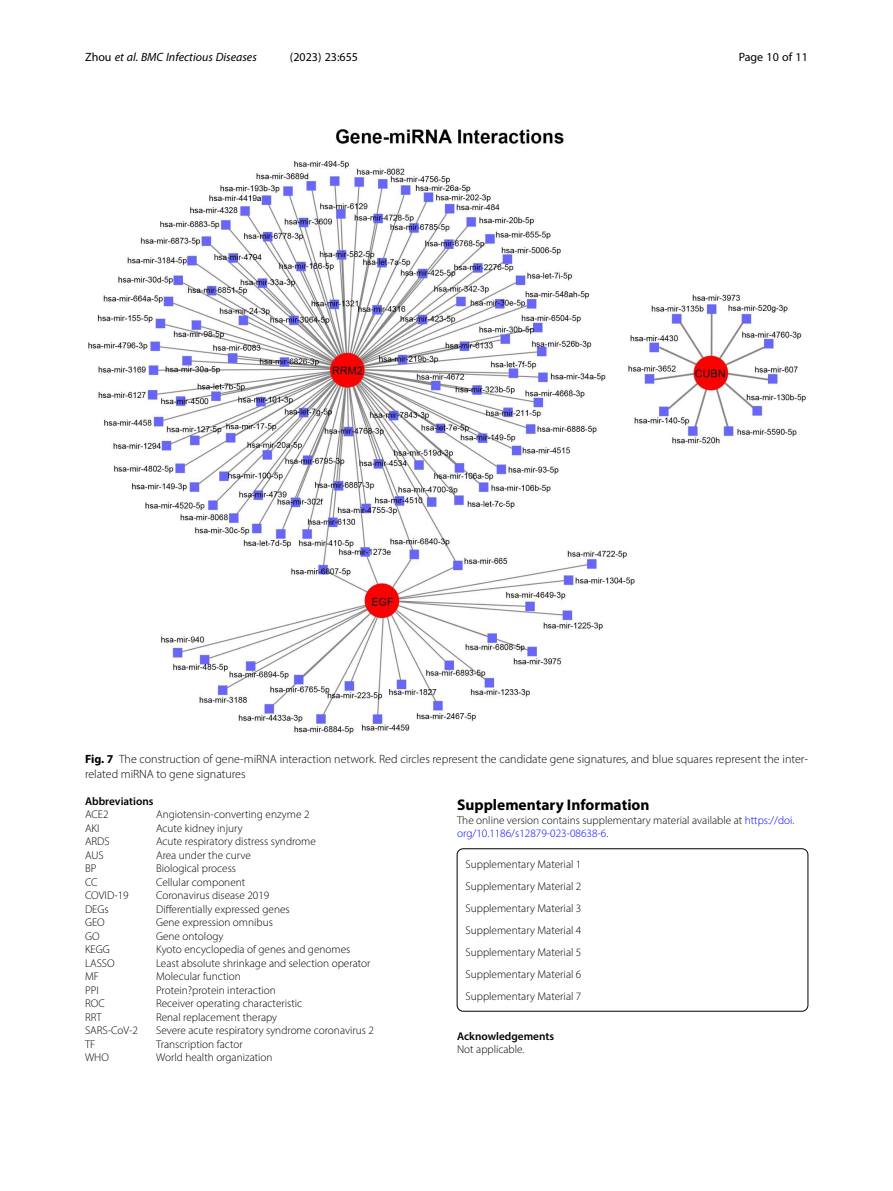
<style>
.page{position:relative;width:893px;height:1191px;background:#fff}
.page>*{position:absolute;margin:0;border:0;box-sizing:border-box;transform-origin:0 0}
.Head_1{font:700 15.45px "Myriad Pro";color:#000}
.Figure_Caption{font:300 12px/15px "Myriad Pro";color:#000}
.t1{font:italic 12px "Myriad Pro";color:#000}
.t2{font:12px "Myriad Pro";color:#000}
.Abbreviation_Para_1{font:300 11.25px "Myriad Pro";color:#000}
.Additional_File_Info{font:300 11.25px "Myriad Pro";color:#000}
.Article_Note_ESM{font:300 11.25px/13.5px "Myriad Pro";color:#000}
.Endmatter_Heading{font:600 11.25px "Myriad Pro";color:#000}
.Acknowledgements{font:300 11.25px "Myriad Pro";color:#000}
.Abbrevation_Heading{font:600 11.25px "Myriad Pro";color:#000}
.s1{font-style:normal}
.s2{font-weight:700}
.s3{color:#00f}
</style>
<div class="page">
<div style="left:457px;top:848px;width:351px;height:163px;border:1px solid #000;border-radius:6px"></div>
<img style="left:88px;top:129px;width:718px;height:605px">
<p class="t1" style="left:85px;top:50px;width:173px"><span class="s1">Zhou</span> et al. BMC Infectious Diseases</p>
<p class="t2" style="left:290px;top:50px;width:70px">(2023) 23:655</p>
<p class="t2" style="left:739px;top:50px;width:71px">Page 10 of 11</p>
<p class="Figure_Caption" style="left:85px;top:751px;width:724px"><span class="s2">Fig. 7</span> The construction of gene-miRNA interaction network. Red circles represent the candidate gene signatures, and blue squares represent the inter&shy;related miRNA to gene signatures</p>
<p class="Abbrevation_Heading" style="left:85px;top:793px;width:70px">Abbreviations</p>
<p class="Abbreviation_Para_1" style="left:85px;top:807px;width:25px">ACE2</p>
<p class="Abbreviation_Para_1" style="left:156px;top:807px;width:155px">Angiotensin-converting enzyme 2</p>
<p class="Abbreviation_Para_1" style="left:85px;top:821px;width:16px">AKI</p>
<p class="Abbreviation_Para_1" style="left:156px;top:821px;width:88px">Acute kidney injury</p>
<p class="Abbreviation_Para_1" style="left:85px;top:834px;width:26px">ARDS</p>
<p class="Abbreviation_Para_1" style="left:156px;top:834px;width:161px">Acute respiratory distress syndrome</p>
<p class="Abbreviation_Para_1" style="left:85px;top:848px;width:20px">AUS</p>
<p class="Abbreviation_Para_1" style="left:156px;top:848px;width:96px">Area under the curve</p>
<p class="Abbreviation_Para_1" style="left:85px;top:861px;width:13px">BP</p>
<p class="Abbreviation_Para_1" style="left:156px;top:861px;width:81px">Biological process</p>
<p class="Abbreviation_Para_1" style="left:85px;top:875px;width:14px">CC</p>
<p class="Abbreviation_Para_1" style="left:156px;top:875px;width:91px">Cellular component</p>
<p class="Abbreviation_Para_1" style="left:85px;top:888px;width:45px">COVID-19</p>
<p class="Abbreviation_Para_1" style="left:156px;top:888px;width:115px">Coronavirus disease 2019</p>
<p class="Abbreviation_Para_1" style="left:85px;top:902px;width:25px">DEGs</p>
<p class="Abbreviation_Para_1" style="left:156px;top:902px;width:135px">Differentially expressed genes</p>
<p class="Abbreviation_Para_1" style="left:85px;top:915px;width:21px">GEO</p>
<p class="Abbreviation_Para_1" style="left:156px;top:915px;width:118px">Gene expression omnibus</p>
<p class="Abbreviation_Para_1" style="left:85px;top:929px;width:16px">GO</p>
<p class="Abbreviation_Para_1" style="left:156px;top:929px;width:69px">Gene ontology</p>
<p class="Abbreviation_Para_1" style="left:85px;top:942px;width:26px">KEGG</p>
<p class="Abbreviation_Para_1" style="left:156px;top:942px;width:196px">Kyoto encyclopedia of genes and genomes</p>
<p class="Abbreviation_Para_1" style="left:85px;top:956px;width:31px">LASSO</p>
<p class="Abbreviation_Para_1" style="left:156px;top:956px;width:216px">Least absolute shrinkage and selection operator</p>
<p class="Abbreviation_Para_1" style="left:85px;top:969px;width:15px">MF</p>
<p class="Abbreviation_Para_1" style="left:156px;top:969px;width:86px">Molecular function</p>
<p class="Abbreviation_Para_1" style="left:85px;top:983px;width:15px">PPI</p>
<p class="Abbreviation_Para_1" style="left:156px;top:983px;width:121px">Protein?protein interaction</p>
<p class="Abbreviation_Para_1" style="left:85px;top:996px;width:21px">ROC</p>
<p class="Abbreviation_Para_1" style="left:156px;top:996px;width:148px">Receiver operating characteristic</p>
<p class="Abbreviation_Para_1" style="left:85px;top:1010px;width:18px">RRT</p>
<p class="Abbreviation_Para_1" style="left:156px;top:1010px;width:123px">Renal replacement therapy</p>
<p class="Abbreviation_Para_1" style="left:85px;top:1023px;width:55px">SARS-CoV-2</p>
<p class="Abbreviation_Para_1" style="left:156px;top:1023px;width:219px">Severe acute respiratory syndrome coronavirus 2</p>
<p class="Abbreviation_Para_1" style="left:85px;top:1037px;width:12px">TF</p>
<p class="Abbreviation_Para_1" style="left:156px;top:1037px;width:88px">Transcription factor</p>
<p class="Abbreviation_Para_1" style="left:85px;top:1050px;width:25px">WHO</p>
<p class="Abbreviation_Para_1" style="left:156px;top:1050px;width:118px">World health organization</p>
<p class="Head_1" style="left:457px;top:795px;width:194px">Supplementary Information</p>
<p class="Article_Note_ESM" style="left:457px;top:813px;width:339px">The online version contains supplementary material available at <span class="s3">https://doi. org/10.1186/s12879-023-08638-6</span>.</p>
<p class="Additional_File_Info" style="left:466px;top:857px;width:117px">Supplementary Material 1</p>
<p class="Additional_File_Info" style="left:466px;top:879px;width:117px">Supplementary Material 2</p>
<p class="Additional_File_Info" style="left:466px;top:901px;width:117px">Supplementary Material 3</p>
<p class="Additional_File_Info" style="left:466px;top:923px;width:117px">Supplementary Material 4</p>
<p class="Additional_File_Info" style="left:466px;top:945px;width:117px">Supplementary Material 5</p>
<p class="Additional_File_Info" style="left:466px;top:967px;width:117px">Supplementary Material 6</p>
<p class="Additional_File_Info" style="left:466px;top:989px;width:117px">Supplementary Material 7</p>
<p class="Endmatter_Heading" style="left:457px;top:1028px;width:98px">Acknowledgements</p>
<p class="Acknowledgements" style="left:457px;top:1042px;width:69px">Not applicable.</p>
</div>
